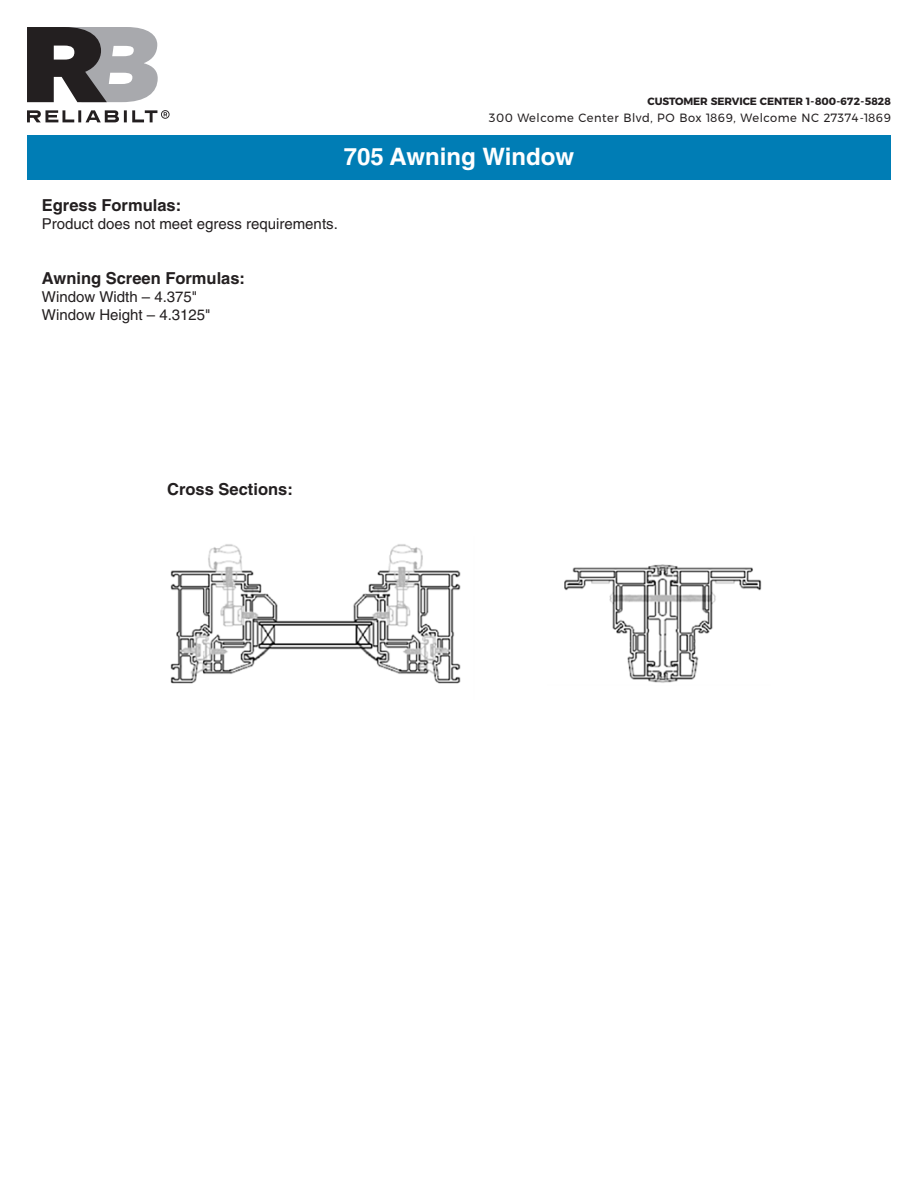
<style>
.page{position:relative;width:918px;height:1188px;background:#fff}
.page>*{position:absolute;margin:0;border:0;box-sizing:border-box;transform-origin:0 0}
.t1{font:700 24px "Helvetica";color:#fff}
.t2{font:700 16.5px "Helvetica";color:#231f20}
.t3{font:15px/18px "Helvetica";color:#231f20}
.t4{font:12px "Montserrat";letter-spacing:.05em;color:#231f20;scale:.95 1}
.t5{font:700 10.5px "Montserrat";letter-spacing:-.01em;color:#231f20}
</style>
<div class="page">
<svg style="left:27px;top:135px;width:864px;height:1px"></svg>
<div style="left:27px;top:136px;width:864px;height:44px;background:#007db5"></div>
<svg style="left:27px;top:27px;width:131px;height:75px;background:#787779"></svg>
<svg style="left:27px;top:110px;width:143px;height:12px"></svg>
<img style="left:564px;top:564px;width:198px;height:119px">
<img style="left:170px;top:544px;width:291px;height:140px">
<div style="left:271px;top:533px;width:76px;height:21px;background:#fff"></div>
<p class="t5" style="left:648px;top:93px;width:245px">CUSTOMER SERVICE CENTER 1-800-672-5828</p>
<p class="t4" style="left:489px;top:108px;width:425px">300 Welcome Center Blvd, PO Box 1869, Welcome NC 27374-1869</p>
<h1 class="t1" style="left:344px;top:142px;width:232px">705 Awning Window</h1>
<p class="t2" style="left:42px;top:195px;width:141px">Egress Formulas:</p>
<p class="t3" style="left:42px;top:215px;width:297px">Product does not meet egress requirements.</p>
<p class="t2" style="left:42px;top:268px;width:205px">Awning Screen Formulas:</p>
<p class="t3" style="left:42px;top:288px;width:170px">Window Width – 4.375"<br>Window Height – 4.3125"</p>
<p class="t2" style="left:167px;top:480px;width:127px">Cross Sections:</p>
</div>
